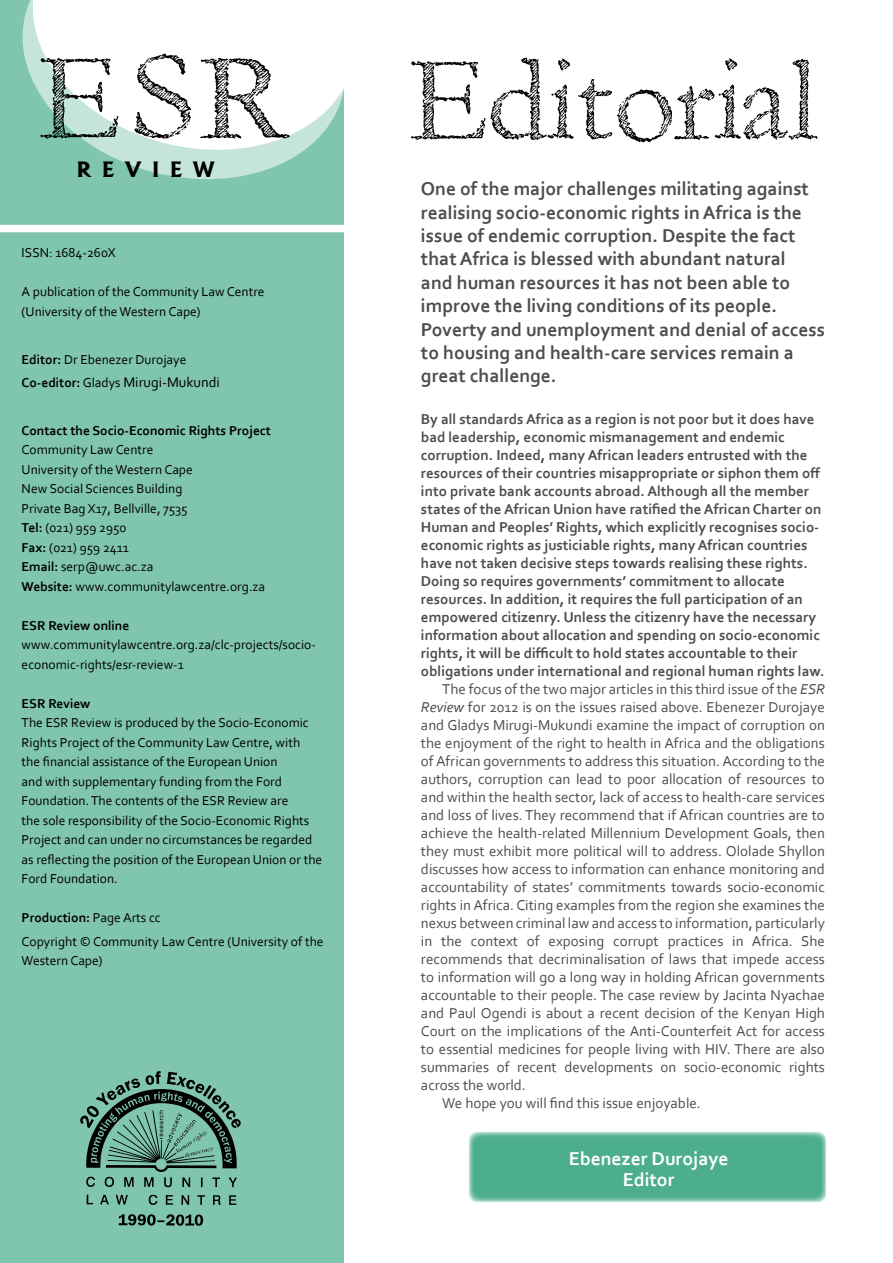
<style>
.page{position:relative;width:893px;height:1263px;background:#fff}
.page>*{position:absolute;margin:0;border:0;box-sizing:border-box;transform-origin:0 0}
.t1{font:136.5px "Fragile Decay";color:#000}
.t2{font:700 20.25px "Albertus";letter-spacing:.46em;color:#000;scale:1.11 1}
.t3{font:700 19.5px/23.4px "Corbel";color:#4d4d4f}
.t4{font:700 19.5px/21px "Corbel";color:#fff;text-align:center}
.t5{font:15px "Corbel";color:#4d4d4f}
.t6{font:700 15px "Corbel";color:#4d4d4f}
.t7{font:14.55px "Corbel";color:#000}
.t8{font:13.5px/19.5px "Corbel";color:#000}
.t9{font:700 13.5px "Corbel";color:#000}
.s1{font-weight:700}
.s2{font-weight:700;font-size:13.5px}
.s3{font-size:13.5px}
.s4{font-style:italic}
</style>
<div class="page">
<div style="left:0;top:0;width:343px;height:1263px;background:#80c5af"></div>
<svg style="left:22px;top:0;width:322px;height:195px;fill:#fff"></svg>
<div style="left:0;top:225px;width:377px;height:7px;background:#fff"></div>
<svg style="left:229px;top:1195px;width:7px;height:10px"></svg>
<svg style="left:213px;top:1195px;width:8px;height:10px"></svg>
<svg style="left:197px;top:1195px;width:8px;height:10px"></svg>
<svg style="left:181px;top:1195px;width:8px;height:10px"></svg>
<svg style="left:166px;top:1195px;width:7px;height:10px"></svg>
<svg style="left:148px;top:1194px;width:9px;height:11px"></svg>
<svg style="left:116px;top:1195px;width:12px;height:9px"></svg>
<svg style="left:119px;top:1214px;width:84px;height:12px"></svg>
<svg style="left:100px;top:1195px;width:9px;height:9px"></svg>
<svg style="left:87px;top:1195px;width:6px;height:9px"></svg>
<svg style="left:80px;top:1071px;width:161px;height:117px"></svg>
<svg style="left:41px;top:58px;width:77px;height:81px;background:#b1c2bd"></svg>
<svg style="left:135px;top:54px;width:56px;height:85px;background:#ccc"></svg>
<svg style="left:200px;top:58px;width:90px;height:81px;background:#cbcbcb"></svg>
<div style="left:469px;top:1132px;width:357px;height:70px;background:#4dad8f;border-radius:9px"></div>
<h2 class="t2" style="left:77px;top:157px;width:125px">REVIEW</h2>
<p class="t8" style="left:22px;top:243px;width:96px">ISSN: 1684-260X</p>
<p class="t8" style="left:22px;top:282px;width:245px">A publication of the Community Law Centre (University of the Western Cape)</p>
<p class="t8" style="left:22px;top:349px;width:166px"><span class="s1">Editor:</span> Dr Ebenezer Durojaye</p>
<p class="t7" style="left:22px;top:373px;width:200px"><span class="s2">Co-editor:</span> <span class="s3">Gladys</span> Mirugi-Mukundi</p>
<p class="t9" style="left:22px;top:422px;width:251px">Contact the Socio-Economic Rights Project</p>
<p class="t8" style="left:22px;top:440px;width:245px">Community Law Centre<br>University of the Western Cape<br>New Social Sciences Building<br>Private Bag X17, Bellville, 7535<br><span class="s1">Tel:</span> (021) 959 2950<br><span class="s1">Fax:</span> (021) 959 2411<br><span class="s1">Email:</span> serp@uwc.ac.za<br><span class="s1">Website:</span> www.communitylawcentre.org.za</p>
<p class="t9" style="left:22px;top:617px;width:109px">ESR Review online</p>
<p class="t8" style="left:22px;top:635px;width:296px">www.communitylawcentre.org.za/clc-projects/socio&shy;economic-rights/esr-review-1</p>
<p class="t9" style="left:22px;top:695px;width:70px">ESR Review</p>
<p class="t8" style="left:22px;top:713px;width:302px">The ESR Review is produced by the Socio-Economic Rights Project of the Community Law Centre, with<br>the financial assistance of the European Union<br>and with supplementary funding from the Ford Foundation. The contents of the ESR Review are<br>the sole responsibility of the Socio-Economic Rights Project and can under no circumstances be regarded as reflecting the position of the European Union or the Ford Foundation.</p>
<p class="t8" style="left:22px;top:905px;width:303px;line-height:23.7px"><span class="s1">Production:</span> Page Arts cc<br>Copyright © Community Law Centre (University of the</p>
<p class="t8" style="left:22px;top:951px;width:83px">Western Cape)</p>
<h1 class="t1" style="left:408px;top:5px;width:411px">Editorial</h1>
<p class="t3" style="left:421px;top:177px;width:405px">One of the major challenges militating against realising socio-economic rights in Africa is the issue of endemic corruption. Despite the fact that Africa is blessed with abundant natural<br>and human resources it has not been able to improve the living conditions of its people.<br>Poverty and unemployment and denial of access to housing and health-care services remain a great challenge.</p>
<p class="t6" style="left:421px;top:410px;width:395px">By all standards Africa as a region is not poor but it does have</p>
<p class="t6" style="left:421px;top:428px;width:365px">bad leadership, economic mismanagement and endemic</p>
<p class="t6" style="left:421px;top:446px;width:388px">corruption. Indeed, many African leaders entrusted with the</p>
<p class="t6" style="left:421px;top:464px;width:401px">resources of their countries misappropriate or siphon them off</p>
<p class="t6" style="left:421px;top:482px;width:390px">into private bank accounts abroad. Although all the member</p>
<p class="t6" style="left:421px;top:500px;width:402px">states of the African Union have ratified the African Charter on</p>
<p class="t6" style="left:421px;top:518px;width:400px">Human and Peoples’ Rights, which explicitly recognises socio-</p>
<p class="t6" style="left:421px;top:536px;width:388px">economic rights as justiciable rights, many African countries</p>
<p class="t6" style="left:421px;top:554px;width:388px">have not taken decisive steps towards realising these rights.</p>
<p class="t6" style="left:421px;top:572px;width:365px">Doing so requires governments’ commitment to allocate</p>
<p class="t6" style="left:421px;top:590px;width:383px">resources. In addition, it requires the full participation of an</p>
<p class="t6" style="left:421px;top:608px;width:397px">empowered citizenry. Unless the citizenry have the necessary</p>
<p class="t6" style="left:421px;top:626px;width:400px">information about allocation and spending on socio-economic</p>
<p class="t6" style="left:421px;top:644px;width:378px">rights, it will be difficult to hold states accountable to their</p>
<p class="t6" style="left:421px;top:662px;width:405px">obligations under international and regional human rights law.</p>
<p class="t5" style="left:442px;top:680px;width:384px">The focus of the two major articles in this third issue of the <span class="s4">ESR</span></p>
<p class="t5" style="left:421px;top:698px;width:405px"><span class="s4">Review</span> for 2012 is on the issues raised above. Ebenezer Durojaye</p>
<p class="t5" style="left:421px;top:716px;width:405px">and Gladys Mirugi-Mukundi examine the impact of corruption on</p>
<p class="t5" style="left:421px;top:734px;width:405px">the enjoyment of the right to health in Africa and the obligations</p>
<p class="t5" style="left:421px;top:752px;width:405px">of African governments to address this situation. According to the</p>
<p class="t5" style="left:421px;top:770px;width:405px">authors, corruption can lead to poor allocation of resources to</p>
<p class="t5" style="left:421px;top:788px;width:405px">and within the health sector, lack of access to health-care services</p>
<p class="t5" style="left:421px;top:806px;width:405px">and loss of lives. They recommend that if African countries are to</p>
<p class="t5" style="left:421px;top:824px;width:405px">achieve the health-related Millennium Development Goals, then</p>
<p class="t5" style="left:421px;top:842px;width:405px">they must exhibit more political will to address. Ololade Shyllon</p>
<p class="t5" style="left:421px;top:860px;width:405px">discusses how access to information can enhance monitoring and</p>
<p class="t5" style="left:421px;top:878px;width:405px">accountability of states’ commitments towards socio-economic</p>
<p class="t5" style="left:421px;top:896px;width:405px">rights in Africa. Citing examples from the region she examines the</p>
<p class="t5" style="left:421px;top:914px;width:405px">nexus between criminal law and access to information, particularly</p>
<p class="t5" style="left:421px;top:932px;width:405px">in the context of exposing corrupt practices in Africa. She</p>
<p class="t5" style="left:421px;top:950px;width:405px">recommends that decriminalisation of laws that impede access</p>
<p class="t5" style="left:421px;top:968px;width:405px">to information will go a long way in holding African governments</p>
<p class="t5" style="left:421px;top:986px;width:405px">accountable to their people. The case review by Jacinta Nyachae</p>
<p class="t5" style="left:421px;top:1004px;width:405px">and Paul Ogendi is about a recent decision of the Kenyan High</p>
<p class="t5" style="left:421px;top:1022px;width:405px">Court on the implications of the Anti-Counterfeit Act for access</p>
<p class="t5" style="left:421px;top:1040px;width:405px">to essential medicines for people living with HIV. There are also</p>
<p class="t5" style="left:421px;top:1058px;width:405px">summaries of recent developments on socio-economic rights</p>
<p class="t5" style="left:421px;top:1076px;width:106px">across the world.</p>
<p class="t5" style="left:442px;top:1094px;width:260px">We hope you will find this issue enjoyable.</p>
<h3 class="t4" style="left:569px;top:1147px;width:161px">Ebenezer Durojaye<br>Editor</h3>
</div>
